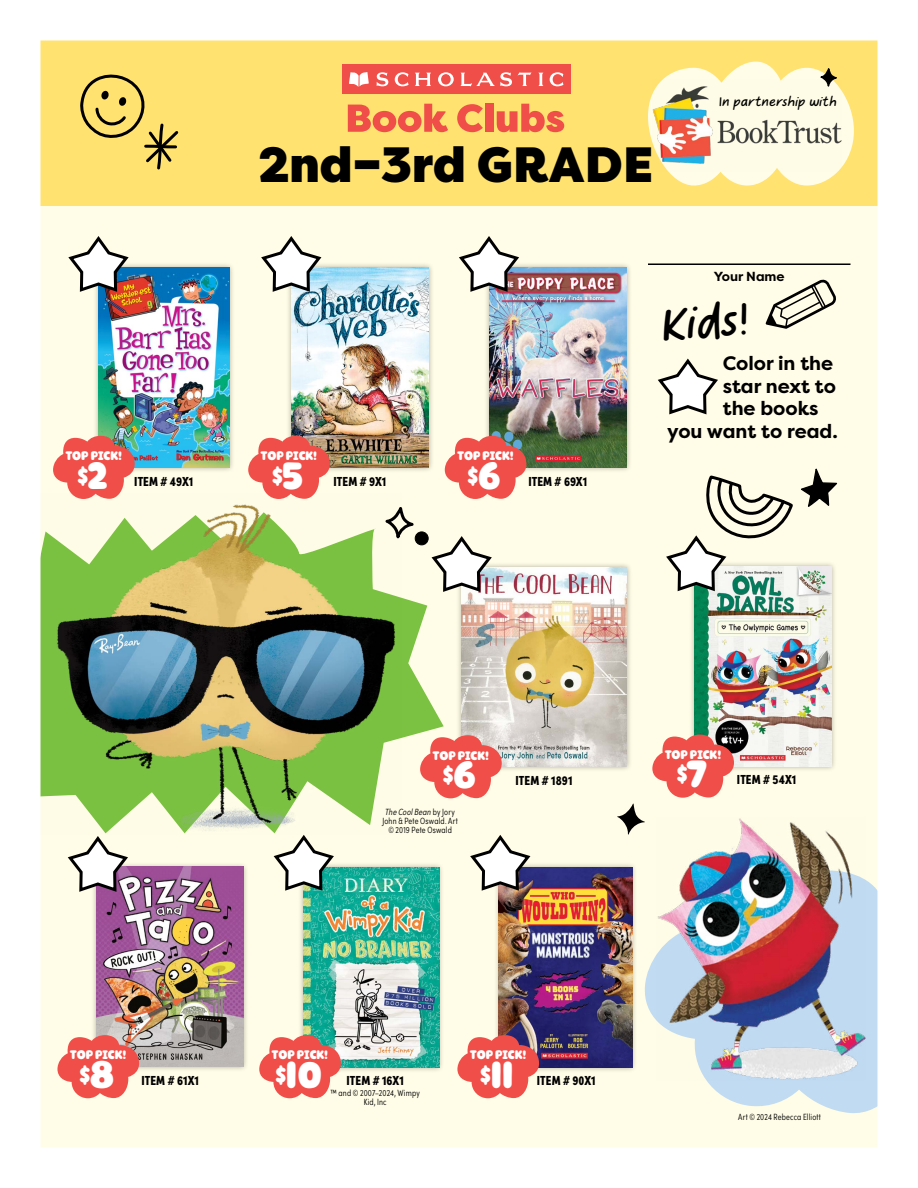
<style>
.page{position:relative;width:918px;height:1188px;background:#fff}
.page>*{position:absolute;margin:0;border:0;box-sizing:border-box;transform-origin:0 0}
.t1{font:900 49.5px "Filson Pro";letter-spacing:.01em;color:#000}
.t2{font:39.3px "Take Note";color:#000}
.t3{font:700 36.75px "Rabie";color:#fff}
.t4{font:700 19.5px "Filson Pro";color:#000}
.t5{font:700 19.5px "Rabie";color:#fff}
.t6{font:900 13.2px "Sofia Pro Condensed";letter-spacing:.005em;color:#000}
.t7{font:700 13.2px "Filson Pro";color:#000}
.t8{font:700 12px "Rabie";color:#fff}
.t9{font:11.4px "Take Note";letter-spacing:-.005em;color:#000}
.t10{font:300 9px/9.4px "Sofia Pro Condensed";letter-spacing:.02em;color:#000;text-align:center}
.s1{font-size:36.75px}
.s2{font-style:italic}
</style>
<div class="page">
<img style="left:40px;top:40px;width:838px;height:1108px">
<h3 class="t8" style="left:66px;top:449px;width:58px">TOP PICK!</h3>
<h3 class="t5" style="left:77px;top:464px;width:32px">$<span class="s1">2</span></h3>
<h3 class="t6" style="left:134px;top:471px;width:61px">ITEM # 49X1</h3>
<h1 class="t1" style="left:258px;top:134px;width:396px">2nd–3rd GRADE</h1>
<p class="t9" style="left:719px;top:93px;width:120px">In partnership with</p>
<h3 class="t8" style="left:261px;top:449px;width:58px">TOP PICK!</h3>
<h3 class="t5" style="left:272px;top:464px;width:33px">$<span class="s1">5</span></h3>
<h3 class="t6" style="left:334px;top:471px;width:54px">ITEM # 9X1</h3>
<h3 class="t8" style="left:458px;top:449px;width:58px">TOP PICK!</h3>
<h3 class="t5" style="left:468px;top:464px;width:35px">$<span class="s1">6</span></h3>
<h3 class="t6" style="left:528px;top:471px;width:60px">ITEM # 69X1</h3>
<h3 class="t7" style="left:714px;top:268px;width:72px">Your Name</h3>
<h2 class="t2" style="left:659px;top:295px;width:90px;rotate:-4deg">Kids!</h2>
<h3 class="t4" style="left:723px;top:351px;width:112px">Color in the</h3>
<h3 class="t4" style="left:723px;top:374px;width:115px">star next to</h3>
<h3 class="t4" style="left:723px;top:396px;width:97px">the books</h3>
<h3 class="t4" style="left:667px;top:419px;width:172px">you want to read.</h3>
<h3 class="t8" style="left:433px;top:748px;width:58px">TOP PICK!</h3>
<h3 class="t5" style="left:443px;top:764px;width:35px">$<span class="s1">6</span></h3>
<p class="t10" style="left:382px;top:806px;width:77px"><span class="s2">The Cool Bean</span> by Jory<br>John &amp; Pete Oswald. Art © 2019 Pete Oswald</p>
<h3 class="t6" style="left:516px;top:770px;width:58px">ITEM # 1891</h3>
<h3 class="t8" style="left:665px;top:748px;width:58px">TOP PICK!</h3>
<h3 class="t5" style="left:677px;top:763px;width:32px">$<span class="s1">7</span></h3>
<h3 class="t6" style="left:737px;top:769px;width:61px">ITEM # 54X1</h3>
<h3 class="t8" style="left:70px;top:1048px;width:58px">TOP PICK!</h3>
<h3 class="t5" style="left:79px;top:1064px;width:36px">$<span class="s1">8</span></h3>
<h3 class="t8" style="left:272px;top:1048px;width:58px">TOP PICK!</h3>
<h3 class="t3" style="left:276px;top:1054px;width:48px"><sup>$</sup>10</h3>
<h3 class="t8" style="left:470px;top:1048px;width:58px">TOP PICK!</h3>
<h3 class="t3" style="left:480px;top:1054px;width:35px"><sup>$</sup>11</h3>
<h3 class="t6" style="left:141px;top:1070px;width:59px">ITEM # 61X1</h3>
<h3 class="t6" style="left:537px;top:1070px;width:60px">ITEM # 90X1</h3>
<h3 class="t6" style="left:346px;top:1070px;width:59px">ITEM # 16X1</h3>
<p class="t10" style="left:331px;top:1087px;width:91px">™ and © 2007–2024, Wimpy<br>Kid, Inc</p>
<p class="t10" style="left:738px;top:1111px;width:84px">Art © 2024 Rebecca Elliott</p>
</div>
